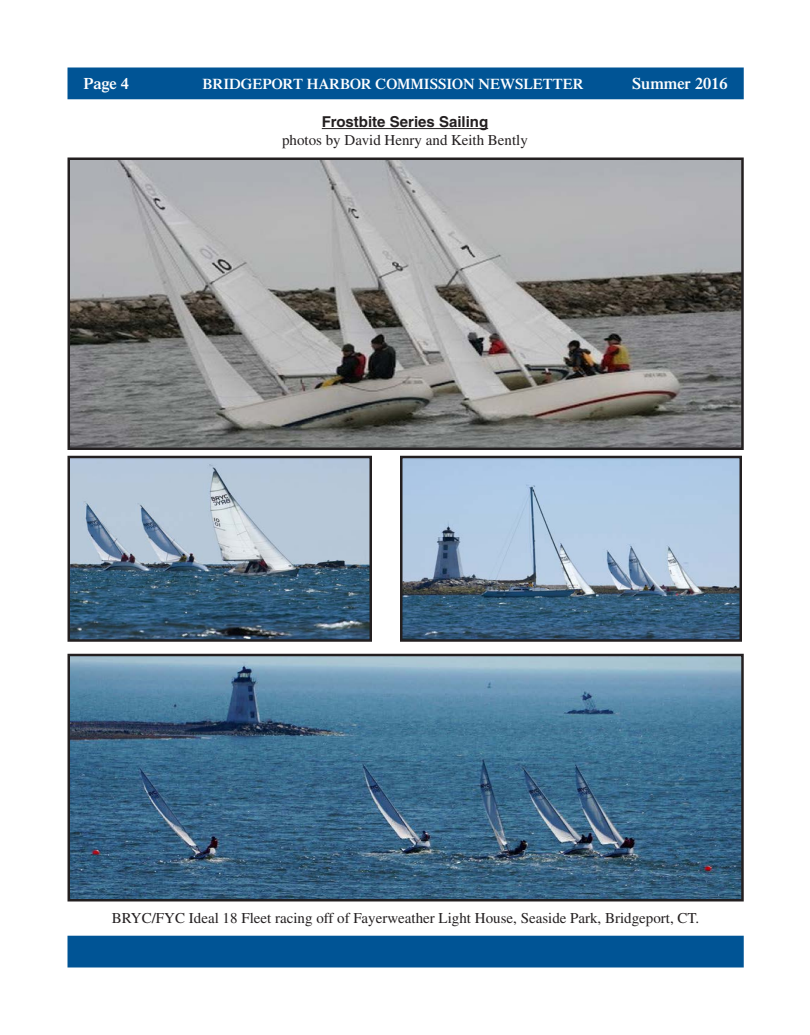
<style>
.page{position:relative;width:810px;height:1035px;background:#fff}
.page>*{position:absolute;margin:0;border:0;box-sizing:border-box;transform-origin:0 0}
.t1{font:600 16.25px "Times";color:#fff}
.t2{font:15px "Times";color:#231f20}
.t3{font:600 15px "Times";color:#fff}
.t4{font:700 15px "Helvetica";color:#231f20}
</style>
<div class="page">
<hr style="left:322px;top:128px;width:166px;height:1px;background:#231f20">
<div style="left:68px;top:68px;width:676px;height:31px;background:#005495"></div>
<div style="left:68px;top:936px;width:676px;height:32px;background:#005495"></div>
<img style="left:71px;top:161px;width:670px;height:286px">
<div style="left:68px;top:158px;width:676px;height:292px;border:2px solid #231f20"></div>
<img style="left:71px;top:657px;width:670px;height:241px">
<div style="left:68px;top:654px;width:676px;height:247px;border:2px solid #231f20"></div>
<img style="left:71px;top:459px;width:298px;height:180px">
<div style="left:68px;top:456px;width:304px;height:186px;border:2px solid #231f20"></div>
<img style="left:403px;top:459px;width:336px;height:180px">
<div style="left:400px;top:456px;width:342px;height:186px;border:2px solid #231f20"></div>
<p class="t1" style="left:83px;top:74px;width:47px">Page 4</p>
<p class="t3" style="left:203px;top:75px;width:383px">BRIDGEPORT HARBOR COMMISSION NEWSLETTER</p>
<p class="t1" style="left:632px;top:74px;width:97px">Summer 2016</p>
<p class="t4" style="left:322px;top:113px;width:168px">Frostbite Series Sailing</p>
<p class="t2" style="left:282px;top:132px;width:247px">photos by David Henry and Keith Bently</p>
<p class="t2" style="left:112px;top:909px;width:589px">BRYC/FYC Ideal 18 Fleet racing off of Fayerweather Light House, Seaside Park, Bridgeport, CT.</p>
</div>
